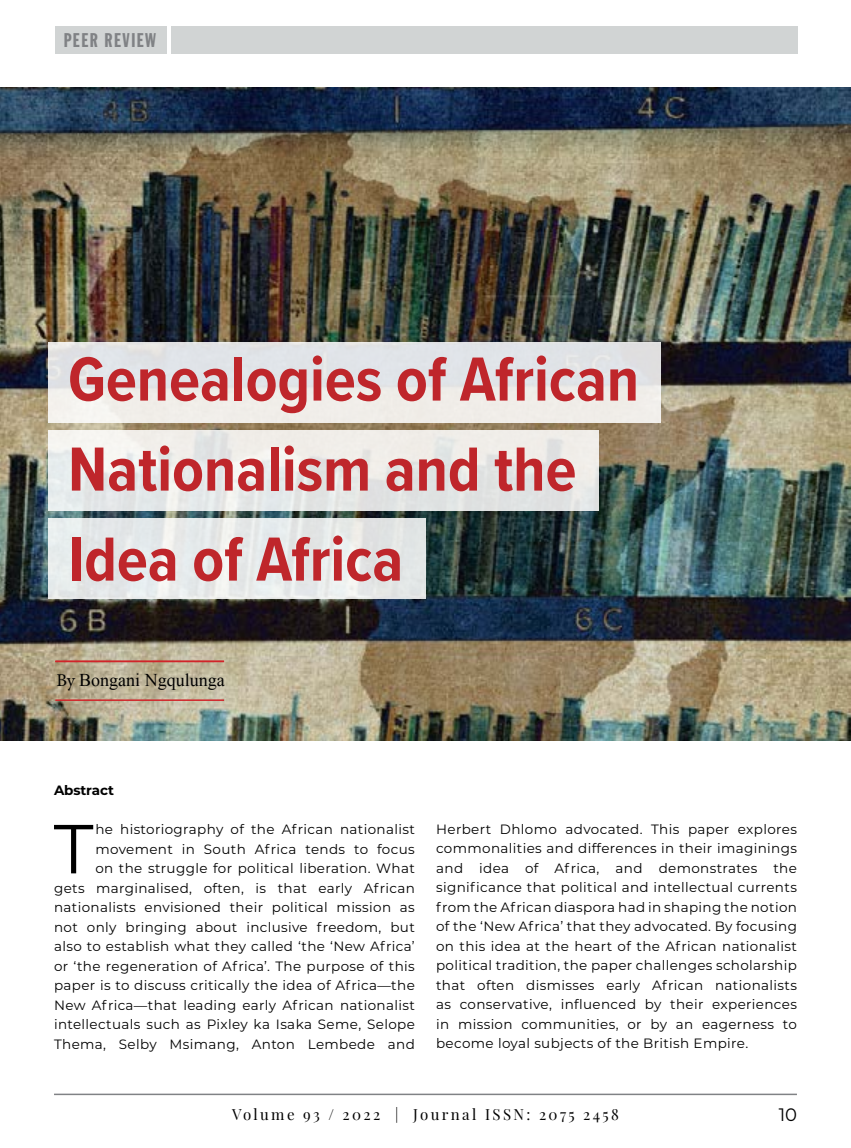
<style>
.page{position:relative;width:851px;height:1148px;background:#fff}
.page>*{position:absolute;margin:0;border:0;box-sizing:border-box;transform-origin:0 0}
.t1{font:69.15px "Montserrat";color:#000}
.t2{font:700 64.5px/90px "Proxima Nova Cond";color:#bf262b}
.t3{font:19.5px "Franklin Gothic Std Extra Cond";letter-spacing:.08em;color:#808285}
.t4{font:18px "Times New Roman";color:#000}
.t5{font:18px "Montserrat";color:#000}
.t6{font:15px "Playfair Display";letter-spacing:.16em;color:#000}
.t7{font:13.5px/19.5px "Montserrat";letter-spacing:.025em;color:#000;text-align:right}
.t8{font:700 13.5px "Montserrat";letter-spacing:-.01em;color:#000}
.s1{font-family:"Minion Pro"}
</style>
<div class="page">
<img style="left:0;top:87px;width:850px;height:654px">
<div style="left:48px;top:342px;width:613px;height:81px;background:linear-gradient(to right,#e8e9e9,#e7e7e7)"></div>
<div style="left:48px;top:429px;width:550px;height:81px;background:linear-gradient(to right,#ebeeed,#e6e6e3)"></div>
<svg style="left:48px;top:518px;width:377px;height:81px;background:#e6e9e9"></svg>
<hr style="left:54px;top:1093px;width:742px;height:2px;background:#808285">
<div style="left:55px;top:26px;width:112px;height:28px;background:#d1d4d4"></div>
<div style="left:171px;top:26px;width:626px;height:28px;background:#d1d4d4"></div>
<hr style="left:55px;top:660px;width:169px;height:2px;background:#d12429">
<hr style="left:55px;top:699px;width:169px;height:2px;background:#d12429">
<h3 class="t3" style="left:64px;top:30px;width:94px">PEER REVIEW</h3>
<h2 class="t2" style="left:68px;top:333px;width:572px">Genealogies of African<br>Nationalism and the<br>Idea of Africa</h2>
<h3 class="t4" style="left:56px;top:668px;width:170px"><span class="s1">By</span> Bongani Ngqulunga</h3>
<p class="t8" style="left:54px;top:780px;width:61px">Abstract</p>
<h1 class="t1" style="left:54px;top:801px;width:41px">T</h1>
<p class="t7" style="left:54px;top:819px;width:362px">he historiography of the African nationalist movement in South Africa tends to focus<br>on the struggle for political liberation. What<br>gets marginalised, often, is that early African nationalists envisioned their political mission as not only bringing about inclusive freedom, but also to establish what they called ‘the ‘New Africa’ or ‘the regeneration of Africa’. The purpose of this paper is to discuss critically the idea of Africa—the New Africa—that leading early African nationalist intellectuals such as Pixley ka Isaka Seme, Selope Thema, Selby Msimang, Anton Lembede and</p>
<p class="t7" style="left:436px;top:818px;width:362px;text-align:justify">Herbert Dhlomo advocated. This paper explores commonalities and differences in their imaginings and idea of Africa, and demonstrates the significance that political and intellectual currents from the African diaspora had in shaping the notion of the ‘New Africa’ that they advocated. By focusing on this idea at the heart of the African nationalist political tradition, the paper challenges scholarship that often dismisses early African nationalists as conservative, influenced by their experiences in mission communities, or by an eagerness to become loyal subjects of the British Empire.</p>
<p class="t6" style="left:232px;top:1102px;width:388px">Volume 93 / 2022 | Journal ISSN: 2075 2458</p>
<h3 class="t5" style="left:778px;top:1102px;width:20px">10</h3>
</div>
